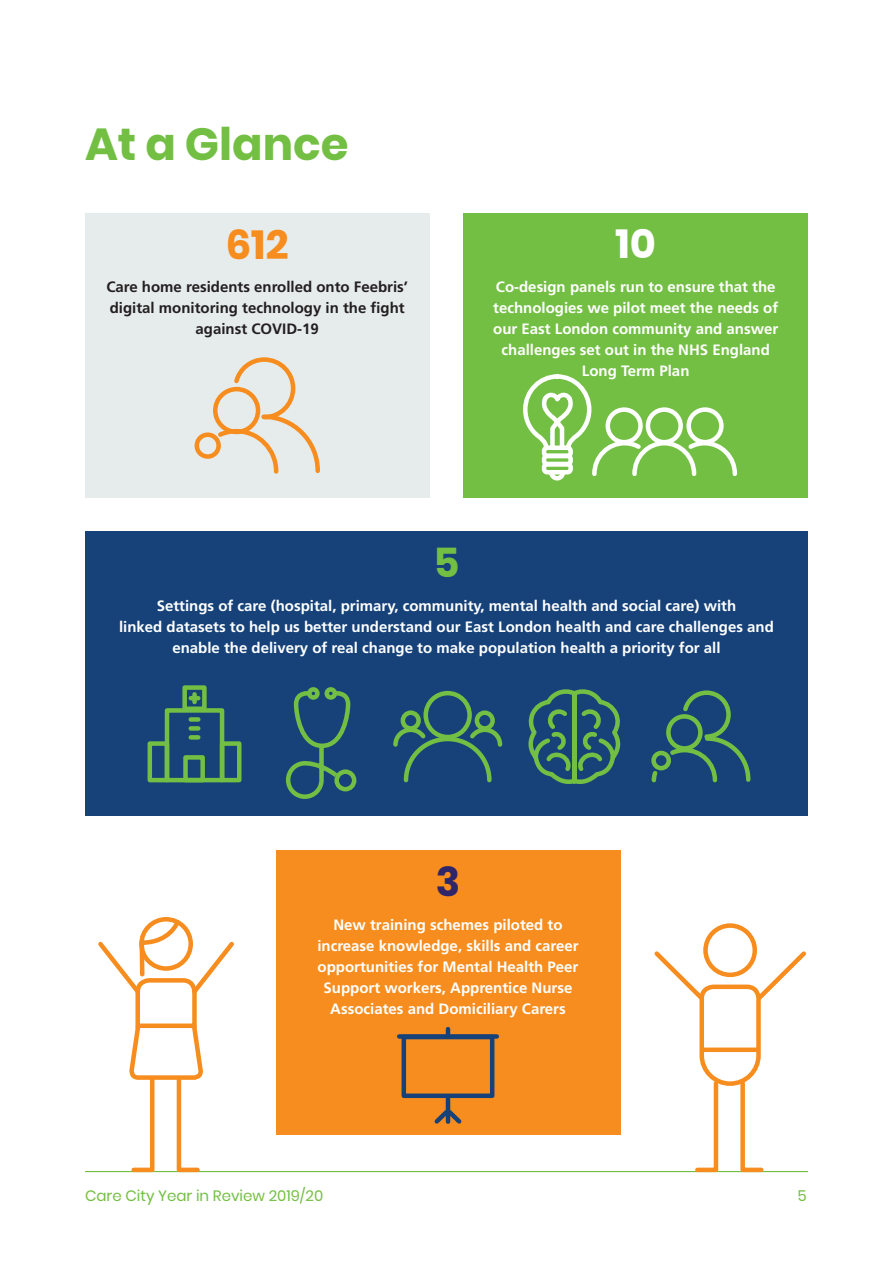
<style>
.page{position:relative;width:893px;height:1263px;background:#fff}
.page>*{position:absolute;margin:0;border:0;box-sizing:border-box;transform-origin:0 0}
.t1{font:700 45px "Poppins";color:#73bf43}
.t2{font:700 40.5px "Poppins";color:#f68d1e}
.t3{font:700 40.5px "Poppins";color:#fff}
.t4{font:700 40.5px "Poppins";color:#73bf43}
.t5{font:700 40.5px "Poppins";color:#2f266a}
.t6{font:700 15px/21px "Frutiger";color:#fff;text-align:center}
.t7{font:700 15px/21px "Frutiger";color:#231f20;text-align:center}
.t8{font:15px "Poppins";color:#73bf43}
</style>
<div class="page">
<hr style="left:85px;top:1171px;width:723px;height:1px;background:#73bf43">
<div style="left:85px;top:213px;width:344px;height:284px;background:#e6ebeb"></div>
<div style="left:85px;top:531px;width:723px;height:285px;background:#164279"></div>
<div style="left:463px;top:213px;width:345px;height:284px;background:#73bf43"></div>
<svg style="left:523px;top:374px;width:215px;height:107px"></svg>
<svg style="left:214px;top:357px;width:106px;height:117px"></svg>
<div style="left:195px;top:432px;width:26px;height:27px;border:4px solid #f68d1e;border-radius:50%"></div>
<svg style="left:651px;top:690px;width:100px;height:93px"></svg>
<div style="left:423px;top:691px;width:49px;height:48px;border:4px solid #73bf43;border-radius:50%"></div>
<div style="left:475px;top:710px;width:20px;height:21px;border:4px solid #73bf43;border-radius:50%"></div>
<div style="left:401px;top:710px;width:20px;height:21px;border:4px solid #73bf43;border-radius:50%"></div>
<svg style="left:393px;top:725px;width:110px;height:58px"></svg>
<div style="left:165px;top:708px;width:59px;height:74px;border:4px solid #73bf43"></div>
<div style="left:220px;top:741px;width:21px;height:41px;border:4px solid #73bf43"></div>
<div style="left:183px;top:755px;width:22px;height:27px;border:4px solid #73bf43"></div>
<div style="left:148px;top:741px;width:21px;height:41px;border:4px solid #73bf43"></div>
<div style="left:182px;top:685px;width:25px;height:26px;border:4px solid #73bf43"></div>
<div style="left:192px;top:694px;width:5px;height:8px;background:#73bf43"></div>
<svg style="left:191px;top:717px;width:7px;height:23px"></svg>
<div style="left:334px;top:769px;width:22px;height:22px;border:4px solid #73bf43;border-radius:50%"></div>
<div style="left:307px;top:687px;width:13px;height:13px;border:4px solid #73bf43;border-radius:50%"></div>
<div style="left:324px;top:687px;width:13px;height:13px;border:4px solid #73bf43;border-radius:50%"></div>
<svg style="left:286px;top:689px;width:62px;height:110px"></svg>
<svg style="left:528px;top:689px;width:93px;height:95px"></svg>
<div style="left:276px;top:850px;width:344px;height:285px;background:#f68d1e"></div>
<div style="left:399px;top:1034px;width:98px;height:5px;background:#164279"></div>
<svg style="left:446px;top:1029px;width:4px;height:5px"></svg>
<hr style="left:446px;top:1099px;width:4px;height:23px;background:#164279">
<svg style="left:434px;top:1106px;width:28px;height:18px"></svg>
<div style="left:402px;top:1035px;width:92px;height:63px;border:4px solid #164279"></div>
<div style="left:703px;top:923px;width:54px;height:54px;border:4px solid #f68d1e;border-radius:50%"></div>
<svg style="left:650px;top:947px;width:158px;height:226px"></svg>
<svg style="left:94px;top:918px;width:144px;height:255px"></svg>
<h1 class="t1" style="left:85px;top:118px;width:265px">At a Glance</h1>
<h2 class="t2" style="left:226px;top:221px;width:64px">612</h2>
<p class="t7" style="left:106px;top:277px;width:303px">Care home residents enrolled onto Feebris’ digital monitoring technology in the fight against COVID-19</p>
<h2 class="t3" style="left:615px;top:221px;width:42px">10</h2>
<p class="t6" style="left:493px;top:276px;width:287px">Co-design panels run to ensure that the technologies we pilot meet the needs of our East London community and answer challenges set out in the NHS England Long Term Plan</p>
<h2 class="t4" style="left:433px;top:539px;width:28px">5</h2>
<p class="t6" style="left:119px;top:595px;width:656px">Settings of care (hospital, primary, community, mental health and social care) with<br>linked datasets to help us better understand our East London health and care challenges and enable the delivery of real change to make population health a priority for all</p>
<h2 class="t5" style="left:436px;top:858px;width:26px">3</h2>
<p class="t6" style="left:317px;top:914px;width:263px">New training schemes piloted to increase knowledge, skills and career opportunities for Mental Health Peer Support workers, Apprentice Nurse Associates and Domiciliary Carers</p>
<p class="t8" style="left:85px;top:1187px;width:240px">Care City Year in Review 2019/20</p>
<p class="t8" style="left:797px;top:1187px;width:11px">5</p>
</div>
